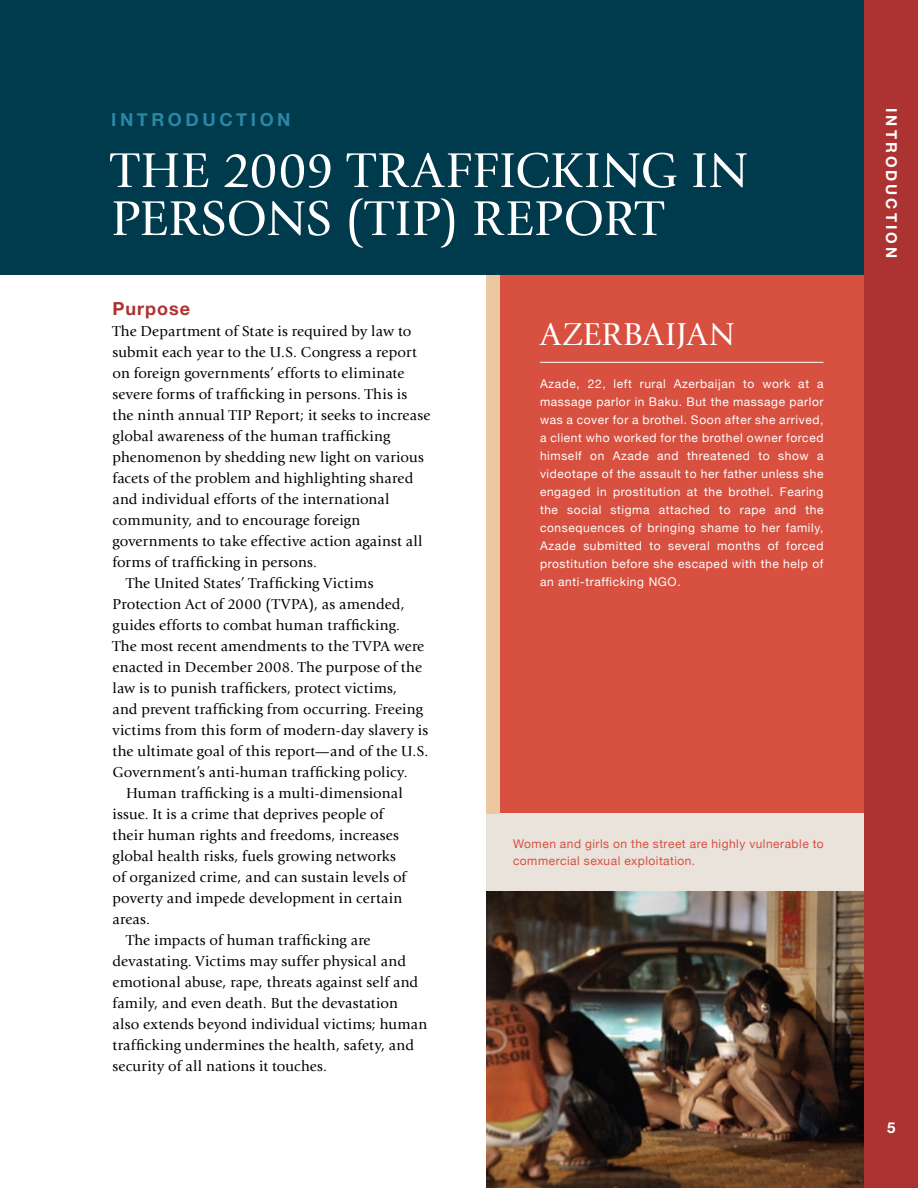
<style>
.page{position:relative;width:918px;height:1188px;background:#fff}
.page>*{position:absolute;margin:0;border:0;box-sizing:border-box;transform-origin:0 0}
.t1{font:51px/48px "Giovanni Std";letter-spacing:.005em;color:#fff}
.t2{font:33px "Giovanni Std";color:#fff}
.t3{font:700 18px "Helvetica Neue";letter-spacing:.195em;color:#2b87a6}
.t4{font:700 18px "Helvetica Neue";letter-spacing:.055em;color:#ac3331}
.t5{font:15px "Giovanni Std";letter-spacing:.015em;color:#000}
.t6{font:700 15px "Helvetica Neue LT Std";letter-spacing:.2em;color:#fff}
.t7{font:12px/18px "Helvetica Neue";letter-spacing:.05em;color:#fff;text-align:justify}
.t8{font:12px/16.5px "Helvetica Neue";letter-spacing:.04em;color:#d75040}
</style>
<div class="page">
<div style="left:486px;top:0;width:432px;height:917px;background:#d75040"></div>
<div style="left:486px;top:813px;width:404px;height:91px;background:#e9e3db"></div>
<div style="left:486px;top:219px;width:14px;height:594px;background:#ecc8a1"></div>
<div style="left:0;top:0;width:918px;height:274px;background:#003a4d"></div>
<hr style="left:540px;top:362px;width:284px;height:1px;background:#fff">
<img style="left:486px;top:891px;width:378px;height:297px">
<div style="left:864px;top:0;width:54px;height:1188px;background:#ac3331"></div>
<p class="t3" style="left:111px;top:108px;width:181px">INTRODUCTION</p>
<h1 class="t1" style="left:111px;top:147px;width:639px">THE 2009 TRAFFICKING IN<br>PERSONS (TIP) REPORT</h1>
<p class="t4" style="left:112px;top:297px;width:79px">Purpose</p>
<p class="t5" style="left:112px;top:322px;width:300px">The Department of State is required by law to</p>
<p class="t5" style="left:112px;top:343px;width:306px">submit each year to the U.S. Congress a report</p>
<p class="t5" style="left:112px;top:364px;width:293px">on foreign governments’ efforts to eliminate</p>
<p class="t5" style="left:112px;top:385px;width:296px">severe forms of trafficking in persons. This is</p>
<p class="t5" style="left:112px;top:406px;width:319px">the ninth annual TIP Report; it seeks to increase</p>
<p class="t5" style="left:112px;top:427px;width:279px">global awareness of the human trafficking</p>
<p class="t5" style="left:112px;top:448px;width:313px">phenomenon by shedding new light on various</p>
<p class="t5" style="left:112px;top:469px;width:302px">facets of the problem and highlighting shared</p>
<p class="t5" style="left:112px;top:490px;width:279px">and individual efforts of the international</p>
<p class="t5" style="left:112px;top:511px;width:249px">community, and to encourage foreign</p>
<p class="t5" style="left:112px;top:532px;width:312px">governments to take effective action against all</p>
<p class="t5" style="left:112px;top:553px;width:206px">forms of trafficking in persons.</p>
<p class="t5" style="left:126px;top:574px;width:249px">The United States’ Trafficking Victims</p>
<p class="t5" style="left:112px;top:595px;width:294px">Protection Act of 2000 (TVPA), as amended,</p>
<p class="t5" style="left:112px;top:616px;width:289px">guides efforts to combat human trafficking.</p>
<p class="t5" style="left:112px;top:637px;width:313px">The most recent amendments to the TVPA were</p>
<p class="t5" style="left:112px;top:658px;width:311px">enacted in December 2008. The purpose of the</p>
<p class="t5" style="left:112px;top:679px;width:286px">law is to punish traffickers, protect victims,</p>
<p class="t5" style="left:112px;top:700px;width:312px">and prevent trafficking from occurring. Freeing</p>
<p class="t5" style="left:112px;top:721px;width:317px">victims from this form of modern-day slavery is</p>
<p class="t5" style="left:112px;top:742px;width:317px">the ultimate goal of this report—and of the U.S.</p>
<p class="t5" style="left:112px;top:763px;width:297px">Government’s anti-human trafficking policy.</p>
<p class="t5" style="left:126px;top:784px;width:279px">Human trafficking is a multi-dimensional</p>
<p class="t5" style="left:112px;top:805px;width:272px">issue. It is a crime that deprives people of</p>
<p class="t5" style="left:112px;top:826px;width:288px">their human rights and freedoms, increases</p>
<p class="t5" style="left:112px;top:847px;width:285px">global health risks, fuels growing networks</p>
<p class="t5" style="left:112px;top:868px;width:295px">of organized crime, and can sustain levels of</p>
<p class="t5" style="left:112px;top:889px;width:291px">poverty and impede development in certain</p>
<p class="t5" style="left:112px;top:910px;width:39px">areas.</p>
<p class="t5" style="left:126px;top:931px;width:246px">The impacts of human trafficking are</p>
<p class="t5" style="left:112px;top:952px;width:295px">devastating. Victims may suffer physical and</p>
<p class="t5" style="left:112px;top:973px;width:307px">emotional abuse, rape, threats against self and</p>
<p class="t5" style="left:112px;top:994px;width:287px">family, and even death. But the devastation</p>
<p class="t5" style="left:112px;top:1015px;width:316px">also extends beyond individual victims; human</p>
<p class="t5" style="left:112px;top:1036px;width:303px">trafficking undermines the health, safety, and</p>
<p class="t5" style="left:112px;top:1057px;width:216px">security of all nations it touches.</p>
<h2 class="t2" style="left:540px;top:315px;width:62px">Azerbai</h2>
<h2 class="t2" style="left:676px;top:315px;width:36px">jan</h2>
<p class="t7" style="left:540px;top:374px;width:285px">Azade, 22, left rural Azerbaijan to work at a massage parlor in Baku. But the massage parlor was a cover for a brothel. Soon after she arrived, a client who worked for the brothel owner forced himself on Azade and threatened to show a videotape of the assault to her father unless she engaged in prostitution at the brothel. Fearing the social stigma attached to rape and the consequences of bringing shame to her family, Azade submitted to several months of forced prostitution before she escaped with the help of an anti-trafficking NGO.</p>
<p class="t8" style="left:513px;top:836px;width:312px">Women and girls on the street are highly vulnerable to commercial sexual exploitation.</p>
<p class="t6" style="left:901px;top:108px;width:151px;rotate:90deg">INTRODUCTION</p>
<p class="t6" style="left:887px;top:1118px;width:10px">5</p>
</div>
